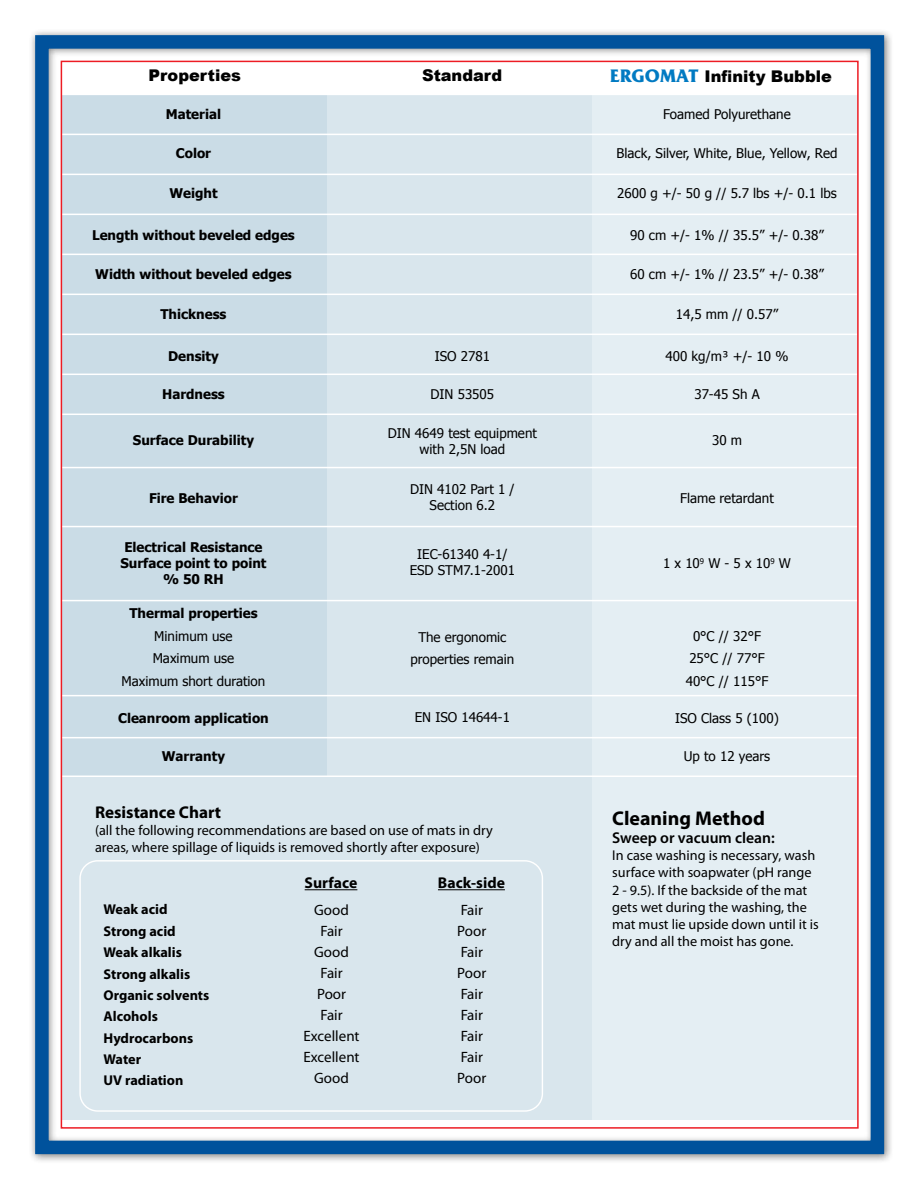
<style>
.page{position:relative;width:918px;height:1188px;background:#fff}
.page>*{position:absolute;margin:0;border:0;box-sizing:border-box;transform-origin:0 0}
.t1{font:700 19.95px "Myriad Pro";color:#000}
.t2{font:700 17.1px "Myriad Pro";color:#000}
.t3{font:900 16.2px "Arial";color:#000}
.t4{font:600 15.6px "Myriad Pro";color:#000}
.t5{font:700 15.6px "Myriad Pro";color:#000}
.t6{font:15px/21px "Myriad Pro";color:#000;text-align:center}
.t7{font:14.25px/17.1px "Myriad Pro";color:#000}
.t8{font:700 14.25px/21.3px "Myriad Pro";color:#000}
.t9{font:13.35px/22.5px "Tahoma";color:#000;text-align:center}
.t10{font:700 13.35px/16px "Tahoma";color:#000;text-align:center}
.s1{font-family:"Friz Quadrata Std";font-weight:700;font-size:18px;color:#007ac2}
</style>
<div class="page">
<div style="left:28px;top:28px;width:866px;height:1136px;background:#000;opacity:.5"></div>
<div style="left:35px;top:35px;width:849px;height:1119px;border:14px solid #00529c"></div>
<p class="t3" style="left:148px;top:64px;width:94px">Properties</p>
<p class="t3" style="left:422px;top:64px;width:82px">Standard</p>
<p class="t10" style="left:166px;top:106px;width:57px">Material</p>
<p class="t10" style="left:176px;top:144px;width:37px">Color</p>
<p class="t10" style="left:169px;top:184px;width:50px">Weight</p>
<p class="t10" style="left:92px;top:226px;width:204px">Length without beveled edges</p>
<p class="t10" style="left:95px;top:265px;width:198px">Width without beveled edges</p>
<p class="t10" style="left:160px;top:305px;width:68px">Thickness</p>
<p class="t10" style="left:168px;top:347px;width:52px">Density</p>
<p class="t10" style="left:162px;top:385px;width:64px">Hardness</p>
<p class="t10" style="left:133px;top:431px;width:123px">Surface Durability</p>
<p class="t10" style="left:149px;top:490px;width:90px">Fire Behavior</p>
<p class="t10" style="left:120px;top:539px;width:148px">Electrical Resistance<br>Surface point to point % 50 RH</p>
<p class="t10" style="left:129px;top:605px;width:130px">Thermal properties</p>
<p class="t9" style="left:122px;top:624px;width:145px">Minimum use<br>Maximum use<br>Maximum short duration</p>
<p class="t10" style="left:118px;top:709px;width:152px">Cleanroom application</p>
<p class="t10" style="left:162px;top:748px;width:65px">Warranty</p>
<p class="t9" style="left:435px;top:344px;width:57px">ISO 2781</p>
<p class="t9" style="left:431px;top:382px;width:65px">DIN 53505</p>
<p class="t9" style="left:388px;top:424px;width:151px;line-height:16px">DIN 4649 test equipment with 2,5N load</p>
<p class="t9" style="left:410px;top:480px;width:106px;line-height:16px">DIN 4102 Part 1 /<br>Section 6.2</p>
<p class="t9" style="left:410px;top:545px;width:107px;line-height:16px">IEC-61340 4-1/<br>ESD STM7.1-2001</p>
<p class="t9" style="left:410px;top:625px;width:105px">The ergonomic properties remain</p>
<p class="t9" style="left:415px;top:705px;width:97px">EN ISO 14644-1</p>
<p class="t2" style="left:95px;top:801px;width:128px">Resistance Chart</p>
<p class="t7" style="left:95px;top:822px;width:399px">(all the following recommendations are based on use of mats in dry areas, where spillage of liquids is removed shortly after exposure)</p>
<p class="t8" style="left:104px;top:899px;width:107px">Weak acid<br>Strong acid<br>Weak alkalis<br>Strong alkalis<br>Organic solvents<br>Alcohols<br>Hydrocarbons<br>Water<br>UV radiation</p>
<p class="t5" style="left:305px;top:873px;width:54px">Surface</p>
<p class="t5" style="left:438px;top:873px;width:68px">Back-side</p>
<p class="t6" style="left:304px;top:899px;width:58px">Good<br>Fair<br>Good<br>Fair<br>Poor<br>Fair<br>Excellent<br>Excellent<br>Good</p>
<p class="t6" style="left:457px;top:899px;width:30px;text-align:left">Fair<br>Poor<br>Fair<br>Poor<br>Fair<br>Fair<br>Fair<br>Fair<br>Poor</p>
<p class="t3" style="left:610px;top:65px;width:224px"><span class="s1">ERGOMAT</span> Infinity Bubble</p>
<p class="t9" style="left:663px;top:103px;width:129px">Foamed Polyurethane</p>
<p class="t9" style="left:617px;top:141px;width:222px">Black, Silver, White, Blue, Yellow, Red</p>
<p class="t9" style="left:617px;top:181px;width:221px">2600 g +/- 50 g // 5.7 lbs +/- 0.1 lbs</p>
<p class="t9" style="left:630px;top:223px;width:195px">90 cm +/- 1% // 35.5” +/- 0.38”</p>
<p class="t9" style="left:630px;top:262px;width:195px">60 cm +/- 1% // 23.5” +/- 0.38”</p>
<p class="t9" style="left:676px;top:302px;width:104px">14,5 mm // 0.57”</p>
<p class="t9" style="left:666px;top:344px;width:124px">400 kg/m³ +/- 10 %</p>
<p class="t9" style="left:694px;top:382px;width:67px">37-45 Sh A</p>
<p class="t9" style="left:712px;top:429px;width:31px">30 m</p>
<p class="t9" style="left:680px;top:487px;width:95px">Flame retardant</p>
<p class="t9" style="left:663px;top:552px;width:129px">1 x 10<sup>9</sup> W - 5 x 10<sup>9</sup> W</p>
<p class="t9" style="left:686px;top:624px;width:84px">0°C // 32°F<br>25°C // 77°F<br>40°C // 115°F</p>
<p class="t9" style="left:675px;top:706px;width:105px">ISO Class 5 (100)</p>
<p class="t9" style="left:684px;top:745px;width:88px">Up to 12 years</p>
<h1 class="t1" style="left:612px;top:805px;width:154px">Cleaning Method</h1>
<p class="t4" style="left:612px;top:828px;width:164px">Sweep or vacuum clean:</p>
<p class="t7" style="left:612px;top:847px;width:208px">In case washing is necessary, wash surface with soapwater (pH range<br>2 - 9.5). If the backside of the mat gets wet during the washing, the mat must lie upside down until it is dry and all the moist has gone.</p>
</div>
